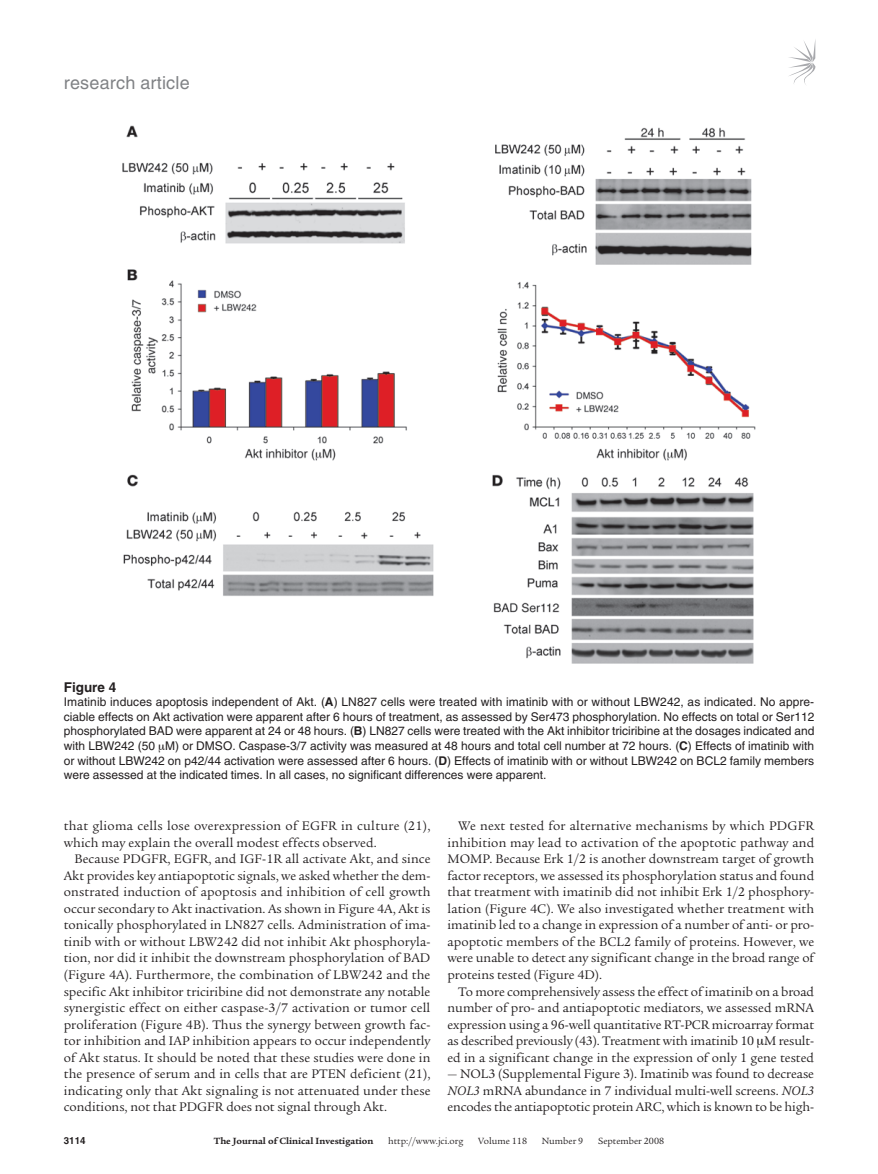
<style>
.page{position:relative;width:878px;height:1174px;background:#fff}
.page>*{position:absolute;margin:0;border:0;box-sizing:border-box;transform-origin:0 0}
.t1{font:18px "Helvetica LT Std";letter-spacing:.01em;color:#808285}
.t2{font:13.5px/16.5px "Legacy Serif Std";letter-spacing:.005em;color:#231f20;text-align:justify}
.t3{font:700 13.5px "Helvetica LT Std";color:#231f20}
.t4{font:12px/14.7px "Helvetica LT Std";color:#231f20;text-align:justify}
.t5{font:9.75px "Legacy Serif Std";color:#231f20}
.t6{font:700 9.75px "Legacy Serif Std";color:#231f20}
.t7{font:700 9.75px "Helvetica LT Std";color:#231f20}
.s1{font-weight:700}
.s2{font-style:italic}
</style>
<div class="page">
<svg style="left:789px;top:41px;width:26px;height:44px"></svg>
<img style="left:122px;top:125px;width:634px;height:539px">
<h1 class="t1" style="left:64px;top:72px;width:127px">research article</h1>
<p class="t3" style="left:64px;top:678px;width:54px">Figure 4</p>
<p class="t4" style="left:64px;top:694px;width:752px">Imatinib induces apoptosis independent of Akt. (<span class="s1">A</span>) LN827 cells were treated with imatinib with or without LBW242, as indicated. No appre&shy;ciable effects on Akt activation were apparent after 6 hours of treatment, as assessed by Ser473 phosphorylation. No effects on total or Ser112 phosphorylated BAD were apparent at 24 or 48 hours. (<span class="s1">B</span>) LN827 cells were treated with the Akt inhibitor triciribine at the dosages indicated and with LBW242 (50 M) or DMSO. Caspase-3/7 activity was measured at 48 hours and total cell number at 72 hours. (<span class="s1">C</span>) Effects of imatinib with or without LBW242 on p42/44 activation were assessed after 6 hours. (<span class="s1">D</span>) Effects of imatinib with or without LBW242 on BCL2 family members were assessed at the indicated times. In all cases, no significant differences were apparent.</p>
<p class="t2" style="left:64px;top:818px;width:368px">that glioma cells lose overexpression of EGFR in culture (21), which may explain the overall modest effects observed.</p>
<p class="t2" style="left:64px;top:851px;width:368px;text-indent:11px">Because PDGFR, EGFR, and IGF-1R all activate Akt, and since Akt provides key antiapoptotic signals, we asked whether the dem&shy;onstrated induction of apoptosis and inhibition of cell growth occur secondary to Akt inactivation. As shown in Figure 4A, Akt is tonically phosphorylated in LN827 cells. Administration of ima&shy;tinib with or without LBW242 did not inhibit Akt phosphoryla&shy;tion, nor did it inhibit the downstream phosphorylation of BAD (Figure 4A). Furthermore, the combination of LBW242 and the specific Akt inhibitor triciribine did not demonstrate any notable synergistic effect on either caspase-3/7 activation or tumor cell proliferation (Figure 4B). Thus the synergy between growth fac&shy;tor inhibition and IAP inhibition appears to occur independently of Akt status. It should be noted that these studies were done in the presence of serum and in cells that are PTEN deficient (21), indicating only that Akt signaling is not attenuated under these conditions, not that PDGFR does not signal through Akt.</p>
<p class="t2" style="left:447px;top:818px;width:368px;text-indent:11px">We next tested for alternative mechanisms by which PDGFR inhibition may lead to activation of the apoptotic pathway and MOMP. Because Erk 1/2 is another downstream target of growth factor receptors, we assessed its phosphorylation status and found that treatment with imatinib did not inhibit Erk 1/2 phosphory&shy;lation (Figure 4C). We also investigated whether treatment with imatinib led to a change in expression of a number of anti- or pro&shy;apoptotic members of the BCL2 family of proteins. However, we were unable to detect any significant change in the broad range of proteins tested (Figure 4D).</p>
<p class="t2" style="left:447px;top:983px;width:368px;text-indent:11px">To more comprehensively assess the effect of imatinib on a broad number of pro- and antiapoptotic mediators, we assessed mRNA expression using a 96-well quantitative RT-PCR microarray format as described previously (43). Treatment with imatinib 10 M result&shy;ed in a significant change in the expression of only 1 gene tested</p>
<p class="t2" style="left:447px;top:1065px;width:368px">— NOL3 (Supplemental Figure 3). Imatinib was found to decrease <span class="s2">NOL3</span> mRNA abundance in 7 individual multi-well screens. <span class="s2">NOL3 </span>encodes the antiapoptotic protein ARC, which is known to be high-</p>
<p class="t7" style="left:64px;top:1134px;width:23px">3114</p>
<p class="t6" style="left:214px;top:1135px;width:161px">The Journal of Clinical Investigation</p>
<p class="t5" style="left:388px;top:1135px;width:77px">http://www.jci.org</p>
<p class="t5" style="left:478px;top:1135px;width:50px">Volume 118</p>
<p class="t5" style="left:542px;top:1135px;width:43px">Number 9</p>
<p class="t5" style="left:598px;top:1135px;width:68px">September 2008</p>
</div>
